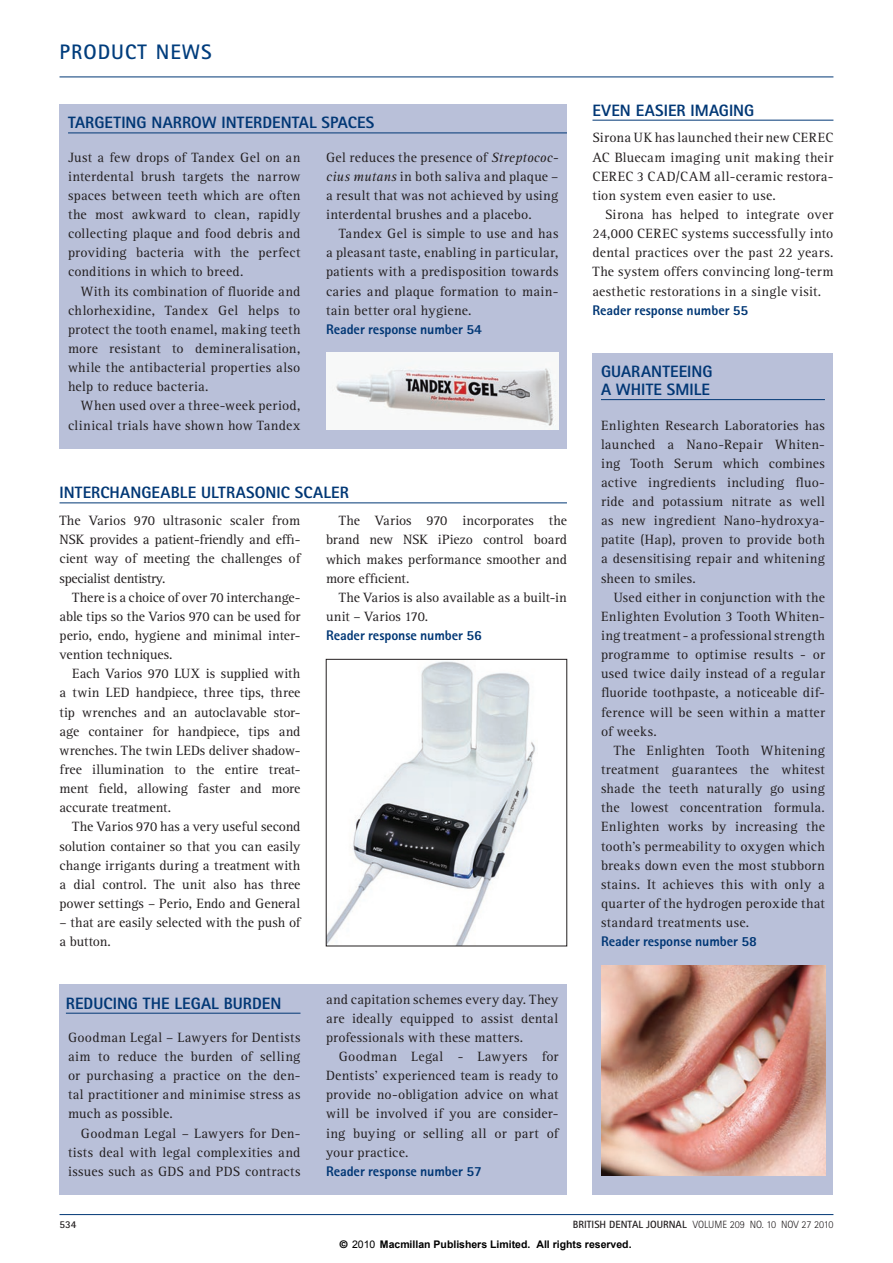
<style>
.page{position:relative;width:893px;height:1263px;background:#fff}
.page>*{position:absolute;margin:0;border:0;box-sizing:border-box;transform-origin:0 0}
.t1{font:700 21px "Rotis Sans Serif Std";letter-spacing:.05em;color:#013d7d}
._1_BDJ_trade_heading{font:800 16.5px/18px "Rotis Sans Serif Std";letter-spacing:.005em;color:#013775;text-align:right}
._1_BDJ_body{font:13.95px/19.2px "Rotis Serif Std";letter-spacing:.015em;color:#231f20;text-align:justify}
._1_BDJ_body_fullout{font:13.95px/19.2px "Rotis Serif Std";letter-spacing:.025em;color:#231f20;text-align:justify}
.body_fullout{font:13.95px/19.2px "Rotis Serif Std";color:#231f20;text-align:justify}
._1_BDJ_trade_reader{font:800 13.95px "Rotis Sans Serif Std";letter-spacing:-.005em;color:#013775}
._1_BDJ_body-2{font:13.95px/19.2px "Rotis Serif Std";letter-spacing:-.005em;color:#231f20}
.t2{font:700 10.5px "Arial";color:#000}
.t3{font:300 10.5px "Rotis Sans Serif Std";color:#231f20}
.t4{font:700 10.5px "Rotis Sans Serif Std";color:#231f20}
.s1{font-style:italic}
.s2{font-weight:700}
.s3{font-family:"Helvetica"}
.s4{font-weight:400}
</style>
<div class="page">
<hr style="left:60px;top:77px;width:773px;height:1px;background:#013775">
<hr style="left:60px;top:1214px;width:773px;height:1px;background:#013775">
<hr style="left:60px;top:502px;width:507px;height:1px;background:#013775">
<div style="left:60px;top:104px;width:507px;height:345px;background:#b9c0d9"></div>
<hr style="left:68px;top:133px;width:499px;height:1px;background:#013775">
<div style="left:60px;top:984px;width:507px;height:211px;background:#b9c0d9"></div>
<hr style="left:66px;top:1013px;width:234px;height:1px;background:#013775">
<hr style="left:592px;top:120px;width:241px;height:1px;background:#013775">
<img style="left:326px;top:353px;width:232px;height:76px">
<img style="left:328px;top:661px;width:208px;height:283px">
<div style="left:592px;top:353px;width:241px;height:842px;background:#b9c0d9"></div>
<hr style="left:601px;top:399px;width:224px;height:1px;background:#013775">
<img style="left:601px;top:965px;width:224px;height:211px">
<p class="t1" style="left:60px;top:39px;width:154px">PRODUCT NEWS</p>
<p class="_1_BDJ_trade_heading" style="left:68px;top:113px;width:117px">TARGETING NARROW</p>
<p class="_1_BDJ_trade_heading" style="left:222px;top:113px;width:15px">INTERDENT</p>
<p class="_1_BDJ_trade_heading" style="left:299px;top:113px;width:59px">AL SPACES</p>
<p class="_1_BDJ_body_fullout" style="left:68px;top:148px;width:234px">Just a few drops of Tandex Gel on an interdental brush targets the narrow spaces between teeth which are often the most awkward to clean, rapidly collecting plaque and food debris and providing bacteria with the perfect conditions in which to breed.</p>
<p class="_1_BDJ_body" style="left:68px;top:282px;width:234px;text-indent:13px">With its combination of fluoride and chlorhexidine, Tandex Gel helps to protect the tooth enamel, making teeth more resistant to demineralisation, while the antibacterial properties also help to reduce bacteria.</p>
<p class="_1_BDJ_body" style="left:68px;top:397px;width:234px;text-align:right">When used over a three-week period, clinical trials have shown how Tandex</p>
<p class="_1_BDJ_body" style="left:326px;top:148px;width:234px">Gel reduces the presence of <span class="s1">Streptococ&shy;cius mutans</span> in both saliva and plaque – a result that was not achieved by using interdental brushes and a placebo.</p>
<p class="_1_BDJ_body" style="left:326px;top:224px;width:234px;text-indent:13px">Tandex Gel is simple to use and has a pleasant taste, enabling in particular, patients with a predisposition towards caries and plaque formation to main&shy;tain better oral hygiene.</p>
<p class="_1_BDJ_trade_reader" style="left:326px;top:320px;width:157px">Reader response number 54</p>
<p class="_1_BDJ_trade_heading" style="left:60px;top:483px;width:15px">INTERC</p>
<p class="_1_BDJ_trade_heading" style="left:110px;top:483px;width:148px">HANGEABLE ULTRASON</p>
<p class="_1_BDJ_trade_heading" style="left:277px;top:483px;width:64px">IC SCALER</p>
<p class="body_fullout" style="left:60px;top:511px;width:242px">The Varios 970 ultrasonic scaler from NSK provides a patient-friendly and effi&shy;cient way of meeting the challenges of specialist dentistry.</p>
<p class="_1_BDJ_body" style="left:60px;top:588px;width:242px;text-indent:13px">There is a choice of over 70 interchange&shy;able tips so the Varios 970 can be used for perio, endo, hygiene and minimal inter&shy;vention techniques.</p>
<p class="_1_BDJ_body" style="left:60px;top:664px;width:242px;text-indent:13px">Each Varios 970 LUX is supplied with a twin LED handpiece, three tips, three tip wrenches and an autoclavable stor&shy;age container for handpiece, tips and wrenches. The twin LEDs deliver shadow&shy;free illumination to the entire treat&shy;ment field, allowing faster and more accurate treatment.</p>
<p class="_1_BDJ_body" style="left:60px;top:817px;width:242px;text-indent:13px">The Varios 970 has a very useful second solution container so that you can easily change irrigants during a treatment with a dial control. The unit also has three power settings – Perio, Endo and General</p>
<p class="_1_BDJ_body" style="left:60px;top:913px;width:242px">– that are easily selected with the push of a button.</p>
<p class="_1_BDJ_trade_heading" style="left:66px;top:994px;width:11px">REDUC</p>
<p class="_1_BDJ_trade_heading" style="left:113px;top:994px;width:131px">ING THE LEGAL BURDEN</p>
<p class="_1_BDJ_body_fullout" style="left:68px;top:1028px;width:234px">Goodman Legal – Lawyers for Dentists aim to reduce the burden of selling or purchasing a practice on the den&shy;tal practitioner and minimise stress as much as possible.</p>
<p class="_1_BDJ_body" style="left:68px;top:1124px;width:234px;text-indent:13px">Goodman Legal – Lawyers for Den&shy;tists deal with legal complexities and issues such as GDS and PDS contracts</p>
<p class="_1_BDJ_body" style="left:326px;top:511px;width:242px;text-indent:13px">The Varios 970 incorporates the brand new NSK iPiezo control board which makes performance smoother and more efficient.</p>
<p class="_1_BDJ_body-2" style="left:326px;top:588px;width:242px;text-indent:13px">The Varios is also available as a built-in unit – Varios 170.</p>
<p class="_1_BDJ_trade_reader" style="left:326px;top:626px;width:157px">Reader response number 56</p>
<p class="_1_BDJ_body" style="left:326px;top:990px;width:234px">and capitation schemes every day. They are ideally equipped to assist dental professionals with these matters.</p>
<p class="_1_BDJ_body" style="left:326px;top:1047px;width:234px;text-indent:13px">Goodman Legal - Lawyers for Dentists’ experienced team is ready to provide no-obligation advice on what will be involved if you are consider&shy;ing buying or selling all or part of your practice.</p>
<p class="_1_BDJ_trade_reader" style="left:326px;top:1162px;width:157px">Reader response number 57</p>
<p class="_1_BDJ_trade_heading" style="left:592px;top:101px;width:163px">EVEN EASIER IMAGING</p>
<p class="_1_BDJ_body_fullout" style="left:592px;top:129px;width:242px">Sirona UK has launched their new CEREC AC Bluecam imaging unit making their CEREC 3 CAD/CAM all-ceramic restora&shy;tion system even easier to use.</p>
<p class="_1_BDJ_body" style="left:592px;top:205px;width:242px;text-indent:13px">Sirona has helped to integrate over 24,000 CEREC systems successfully into dental practices over the past 22 years.<br>The system offers convincing long-term aesthetic restorations in a single visit.</p>
<p class="_1_BDJ_trade_reader" style="left:592px;top:301px;width:157px">Reader response number 55</p>
<p class="_1_BDJ_trade_heading" style="left:601px;top:362px;width:113px">ING<br>A WHITE SMILE</p>
<p class="_1_BDJ_trade_heading" style="left:601px;top:362px;width:60px">GUARANTEE</p>
<p class="_1_BDJ_body_fullout" style="left:601px;top:416px;width:225px">Enlighten Research Laboratories has launched a Nano-Repair Whiten&shy;ing Tooth Serum which combines active ingredients including fluo&shy;ride and potassium nitrate as well as new ingredient Nano-hydroxya&shy;patite (Hap), proven to provide both a desensitising repair and whitening sheen to smiles.</p>
<p class="_1_BDJ_body" style="left:601px;top:588px;width:225px;text-indent:13px">Used either in conjunction with the Enlighten Evolution 3 Tooth Whiten&shy;ing treatment - a professional strength programme to optimise results - or used twice daily instead of a regular fluoride toothpaste, a noticeable dif&shy;ference will be seen within a matter of weeks.</p>
<p class="_1_BDJ_body" style="left:601px;top:741px;width:225px;text-indent:13px">The Enlighten Tooth Whitening treatment guarantees the whitest shade the teeth naturally go using the lowest concentration formula.<br>Enlighten works by increasing the tooth’s permeability to oxygen which breaks down even the most stubborn stains. It achieves this with only a quarter of the hydrogen peroxide that standard treatments use.</p>
<p class="_1_BDJ_trade_reader" style="left:601px;top:932px;width:157px">Reader response number 58</p>
<p class="t4" style="left:60px;top:1217px;width:18px">534</p>
<p class="t3" style="left:573px;top:1218px;width:262px"><span class="s2">BRITISH DENTAL JOURNAL</span> VOLUME 209 NO. 10 NOV 27 2010</p>
<p class="t2" style="left:340px;top:1237px;width:293px"><span class="s3">©</span> <span class="s4">2010</span> Macmillan Publishers Limited. All rights reserved.</p>
</div>
